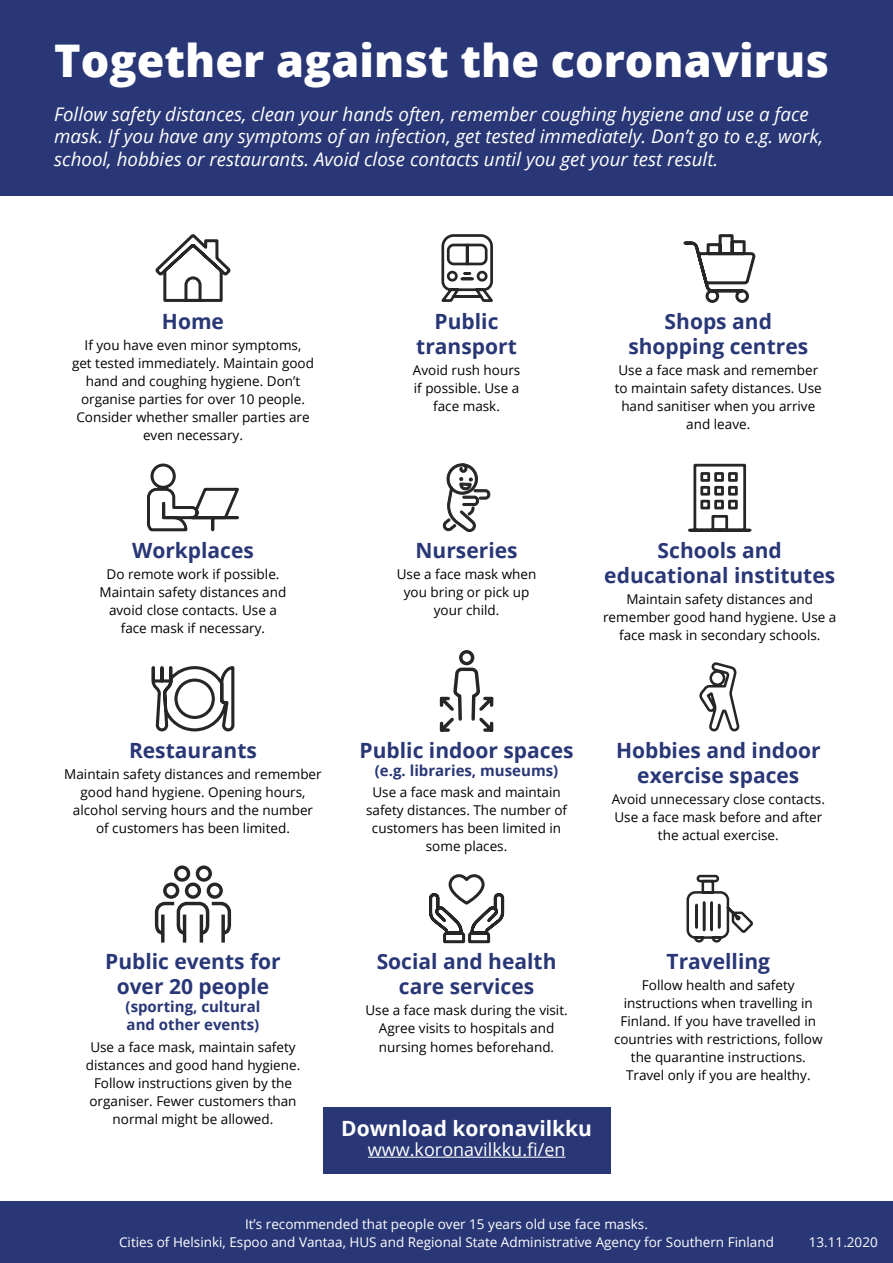
<style>
.page{position:relative;width:893px;height:1263px;background:#fff}
.page>*{position:absolute;margin:0;border:0;box-sizing:border-box;transform-origin:0 0}
.t1{font:800 45px "Open Sans";color:#fff}
.t2{font:700 21px/25.2px "Open Sans";color:#293776;text-align:center}
.t3{font:700 21px "Open Sans";color:#fff}
.Ingressi{font:italic 18.75px/22.5px "Open Sans";color:#fff}
.Leipis{font:18px "Open Sans";color:#fff}
.t4{font:700 15px/18px "Open Sans";color:#293776}
.Leipis-2{font:13.5px/18px "Open Sans";color:#000;text-align:center}
.Leipis-3{font:13.5px "Open Sans";color:#fff}
</style>
<div class="page">
<div style="left:0;top:0;width:893px;height:196px;background:#293776"></div>
<div style="left:0;top:1201px;width:893px;height:62px;background:#293776"></div>
<svg style="left:151px;top:666px;width:84px;height:66px"></svg>
<svg style="left:441px;top:234px;width:52px;height:68px"></svg>
<svg style="left:686px;top:874px;width:67px;height:69px"></svg>
<svg style="left:155px;top:234px;width:76px;height:68px"></svg>
<svg style="left:147px;top:463px;width:92px;height:69px"></svg>
<svg style="left:699px;top:662px;width:41px;height:70px"></svg>
<svg style="left:683px;top:234px;width:73px;height:69px"></svg>
<svg style="left:154px;top:865px;width:78px;height:78px"></svg>
<div style="left:459px;top:650px;width:15px;height:15px;border:3px solid #262626;border-radius:50%"></div>
<svg style="left:439px;top:667px;width:55px;height:65px"></svg>
<svg style="left:429px;top:874px;width:76px;height:70px"></svg>
<div style="left:323px;top:1107px;width:287px;height:66px;background:#293776"></div>
<hr style="left:368px;top:1157px;width:197px;height:1px;background:#fff">
<svg style="left:443px;top:463px;width:48px;height:69px"></svg>
<svg style="left:688px;top:463px;width:64px;height:69px"></svg>
<h1 class="t1" style="left:54px;top:26px;width:776px">Together against the coronavirus</h1>
<p class="Ingressi" style="left:54px;top:102px;width:770px">Follow safety distances, clean your hands often, remember coughing hygiene and use a face mask. If you have any symptoms of an infection, get tested immediately. Don’t go to e.g. work, school, hobbies or restaurants. Avoid close contacts until you get your test result.</p>
<h2 class="t2" style="left:162px;top:308px;width:64px">Home</h2>
<p class="Leipis-2" style="left:72px;top:335px;width:243px">If you have even minor symptoms,<br>get tested immediately. Maintain good hand and coughing hygiene. Don’t organise parties for over 10 people.<br>Consider whether smaller parties are even necessary.</p>
<h2 class="t2" style="left:416px;top:308px;width:102px">Public transport</h2>
<p class="Leipis-2" style="left:413px;top:361px;width:109px;text-align:left">Avoid rush hours if possible. Use a</p>
<p class="Leipis-2" style="left:433px;top:397px;width:68px">face mask.</p>
<h2 class="t2" style="left:628px;top:308px;width:181px">Shops and shopping centres</h2>
<p class="Leipis-2" style="left:615px;top:361px;width:208px">Use a face mask and remember to maintain safety distances. Use hand sanitiser when you arrive and leave.</p>
<h2 class="t2" style="left:132px;top:537px;width:123px">Workplaces</h2>
<p class="Leipis-2" style="left:100px;top:565px;width:188px">Do remote work if possible.<br>Maintain safety distances and avoid close contacts. Use a face mask if necessary.</p>
<h2 class="t2" style="left:129px;top:737px;width:129px">Restaurants</h2>
<p class="Leipis-2" style="left:64px;top:765px;width:259px">Maintain safety distances and remember good hand hygiene. Opening hours, alcohol serving hours and the number<br>of customers has been limited.</p>
<h2 class="t2" style="left:416px;top:537px;width:104px">Nurseries</h2>
<p class="Leipis-2" style="left:397px;top:565px;width:141px">Use a face mask when</p>
<p class="Leipis-2" style="left:404px;top:583px;width:127px">you bring or pick up</p>
<p class="Leipis-2" style="left:434px;top:601px;width:67px">your child.</p>
<h2 class="t2" style="left:604px;top:537px;width:232px">Schools and educational institutes</h2>
<p class="Leipis-2" style="left:603px;top:590px;width:235px">Maintain safety distances and remember good hand hygiene. Use a face mask in secondary schools.</p>
<h2 class="t2" style="left:360px;top:737px;width:215px">Public indoor spaces</h2>
<h2 class="t4" style="left:375px;top:761px;width:185px">(e.g. libraries, museums)</h2>
<p class="Leipis-2" style="left:366px;top:783px;width:202px">Use a face mask and maintain safety distances. The number of customers has been limited in some places.</p>
<h2 class="t2" style="left:616px;top:737px;width:206px">Hobbies and indoor exercise spaces</h2>
<p class="Leipis-2" style="left:612px;top:790px;width:215px">Avoid unnecessary close contacts.<br>Use a face mask before and after the actual exercise.</p>
<h2 class="t2" style="left:105px;top:948px;width:177px">Public events for over 20 people</h2>
<h2 class="t4" style="left:126px;top:998px;width:136px">(sporting, cultural and other events)</h2>
<p class="Leipis-2" style="left:86px;top:1037px;width:216px">Use a face mask, maintain safety distances and good hand hygiene.<br>Follow instructions given by the organiser. Fewer customers than normal might be allowed.</p>
<h2 class="t2" style="left:377px;top:948px;width:181px">Social and health care services</h2>
<p class="Leipis-2" style="left:365px;top:1001px;width:204px">Use a face mask during the visit.<br>Agree visits to hospitals and nursing homes beforehand.</p>
<h3 class="t3" style="left:341px;top:1114px;width:252px">Download koronavilkku</h3>
<p class="Leipis" style="left:368px;top:1137px;width:199px">www.koronavilkku.fi/en</p>
<h2 class="t2" style="left:666px;top:948px;width:105px">Travelling</h2>
<p class="Leipis-2" style="left:614px;top:976px;width:210px">Follow health and safety instructions when travelling in<br>Finland. If you have travelled in countries with restrictions, follow the quarantine instructions.<br>Travel only if you are healthy.</p>
<p class="Leipis-3" style="left:245px;top:1215px;width:404px">It’s recommended that people over 15 years old use face masks.</p>
<p class="Leipis-3" style="left:119px;top:1233px;width:656px">Cities of Helsinki, Espoo and Vantaa, HUS and Regional State Administrative Agency for Southern Finland</p>
<p class="Leipis-3" style="left:809px;top:1233px;width:70px">13.11.2020</p>
</div>
